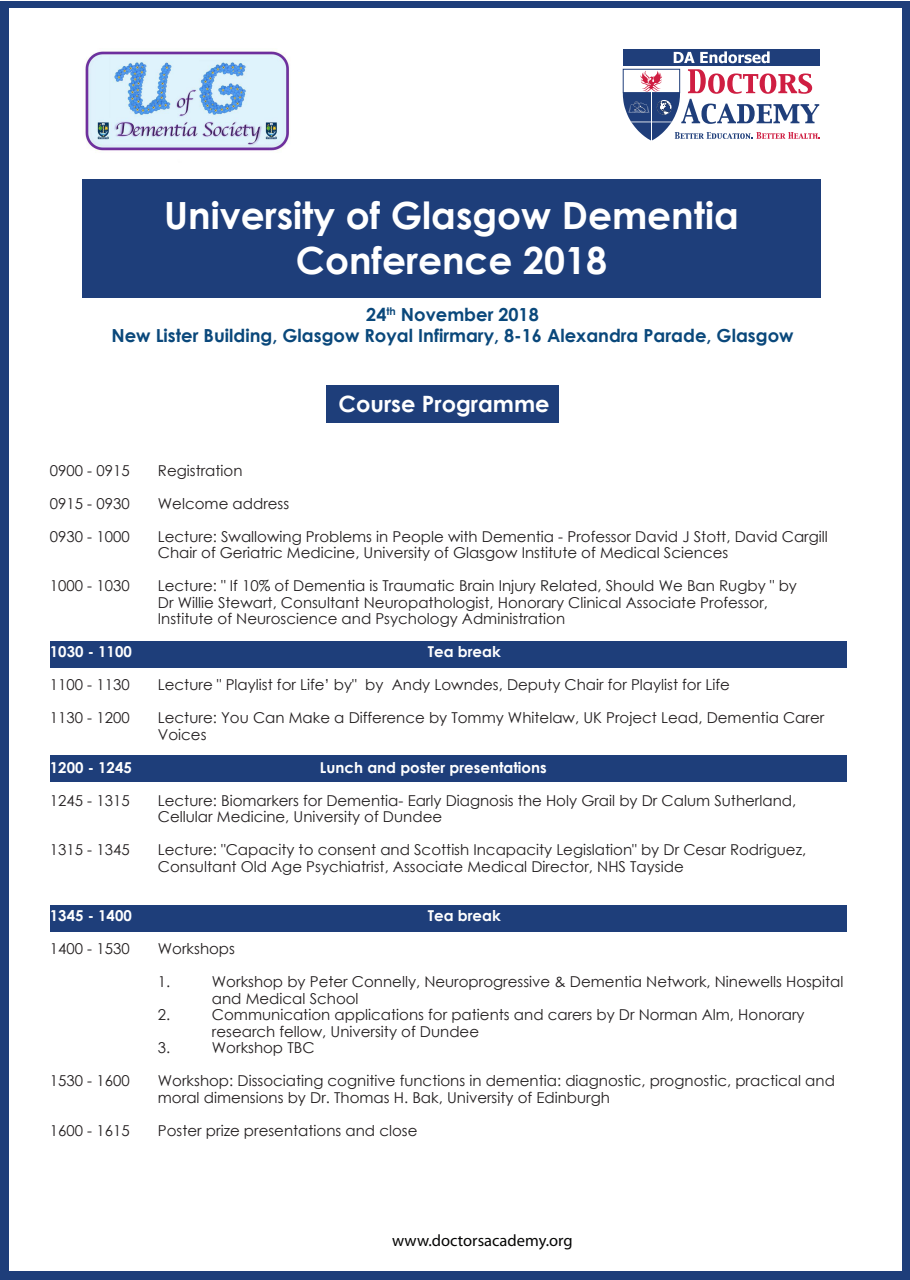
<style>
.page{position:relative;width:910px;height:1280px;background:#fff}
.page>*{position:absolute;margin:0;border:0;box-sizing:border-box;transform-origin:0 0}
.t1{font:700 37.5px/45px "Century Gothic";color:#fff;text-align:center}
.t2{font:700 22.5px "Century Gothic";color:#fff}
.t3{font:700 18px/21.6px "Century Gothic";color:#0a487b;text-align:center}
.t4{font:16.5px "Myriad Pro";color:#050504}
.t5{font:15px/16.5px "Century Gothic";color:#231f20}
.t6{font:700 15px "Century Gothic";color:#fff}
</style>
<div class="page">
<div style="left:0;top:1px;width:910px;height:1279px;background:#1e3e7a"></div>
<div style="left:9px;top:9px;width:892px;height:1262px;background:#fff"></div>
<div style="left:82px;top:180px;width:738px;height:118px;background:#1e3e7a"></div>
<div style="left:327px;top:385px;width:232px;height:38px;background:#1e3e7a"></div>
<div style="left:50px;top:641px;width:796px;height:27px;background:#1e3e7a"></div>
<div style="left:50px;top:755px;width:796px;height:27px;background:#1e3e7a"></div>
<div style="left:50px;top:905px;width:796px;height:27px;background:#1e3e7a"></div>
<img style="left:85px;top:51px;width:205px;height:100px">
<svg style="left:623px;top:69px;width:197px;height:72px"></svg>
<div style="left:623px;top:49px;width:197px;height:17px;background:#1f3e7a"></div>
<svg style="left:674px;top:51px;width:96px;height:12px"></svg>
<h1 class="t1" style="left:164px;top:191px;width:576px">University of Glasgow Dementia<br>Conference 2018</h1>
<p class="t3" style="left:111px;top:302px;width:684px">24<sup>th</sup> November 2018<br>New Lister Building, Glasgow Royal Infirmary, 8-16 Alexandra Parade, Glasgow</p>
<h2 class="t2" style="left:339px;top:387px;width:213px">Course Programme</h2>
<p class="t5" style="left:50px;top:462px;width:81px">0900 - 0915</p>
<p class="t5" style="left:158px;top:462px;width:86px">Registration</p>
<p class="t5" style="left:50px;top:495px;width:81px">0915 - 0930</p>
<p class="t5" style="left:158px;top:495px;width:133px">Welcome address</p>
<p class="t5" style="left:50px;top:528px;width:81px">0930 - 1000</p>
<p class="t5" style="left:158px;top:528px;width:671px">Lecture: Swallowing Problems in People with Dementia - Professor David J Stott, David Cargill<br>Chair of Geriatric Medicine, University of Glasgow Institute of Medical Sciences</p>
<p class="t5" style="left:50px;top:577px;width:81px">1000 - 1030</p>
<p class="t5" style="left:158px;top:577px;width:641px">Lecture: " If 10% of Dementia is Traumatic Brain Injury Related, Should We Ban Rugby " by<br>Dr Willie Stewart, Consultant Neuropathologist, Honorary Clinical Associate Professor,<br>Institute of Neuroscience and Psychology Administration</p>
<p class="t6" style="left:50px;top:640px;width:83px">1030 - 1100</p>
<p class="t6" style="left:428px;top:640px;width:74px">Tea break</p>
<p class="t5" style="left:50px;top:676px;width:81px">1100 - 1130</p>
<p class="t5" style="left:158px;top:676px;width:573px">Lecture " Playlist for Life’ by" by Andy Lowndes, Deputy Chair for Playlist for Life</p>
<p class="t5" style="left:50px;top:709px;width:81px">1130 - 1200</p>
<p class="t5" style="left:158px;top:709px;width:668px">Lecture: You Can Make a Difference by Tommy Whitelaw, UK Project Lead, Dementia Carer<br>Voices</p>
<p class="t6" style="left:50px;top:756px;width:83px">1200 - 1245</p>
<p class="t6" style="left:320px;top:756px;width:228px">Lunch and poster presentations</p>
<p class="t5" style="left:50px;top:792px;width:81px">1245 - 1315</p>
<p class="t5" style="left:158px;top:792px;width:640px">Lecture: Biomarkers for Dementia- Early Diagnosis the Holy Grail by Dr Calum Sutherland,<br>Cellular Medicine, University of Dundee</p>
<p class="t5" style="left:50px;top:841px;width:81px">1315 - 1345</p>
<p class="t5" style="left:158px;top:841px;width:650px">Lecture: "Capacity to consent and Scottish Incapacity Legislation" by Dr Cesar Rodriguez,<br>Consultant Old Age Psychiatrist, Associate Medical Director, NHS Tayside</p>
<p class="t6" style="left:50px;top:904px;width:83px">1345 - 1400</p>
<p class="t6" style="left:428px;top:904px;width:74px">Tea break</p>
<p class="t5" style="left:50px;top:940px;width:81px">1400 - 1530</p>
<p class="t5" style="left:158px;top:940px;width:79px">Workshops</p>
<p class="t5" style="left:158px;top:973px;width:14px">1.</p>
<p class="t5" style="left:212px;top:973px;width:633px">Workshop by Peter Connelly, Neuroprogressive &amp; Dementia Network, Ninewells Hospital and Medical School</p>
<p class="t5" style="left:158px;top:1006px;width:14px">2.</p>
<p class="t5" style="left:212px;top:1006px;width:594px">Communication applications for patients and carers by Dr Norman Alm, Honorary research fellow, University of Dundee</p>
<p class="t5" style="left:158px;top:1039px;width:14px">3.</p>
<p class="t5" style="left:212px;top:1039px;width:104px">Workshop TBC</p>
<p class="t5" style="left:50px;top:1072px;width:81px">1530 - 1600</p>
<p class="t5" style="left:158px;top:1072px;width:679px">Workshop: Dissociating cognitive functions in dementia: diagnostic, prognostic, practical and moral dimensions by Dr. Thomas H. Bak, University of Edinburgh</p>
<p class="t5" style="left:50px;top:1122px;width:81px">1600 - 1615</p>
<p class="t5" style="left:158px;top:1122px;width:261px">Poster prize presentations and close</p>
<p class="t4" style="left:392px;top:1230px;width:182px">www.doctorsacademy.org</p>
</div>
